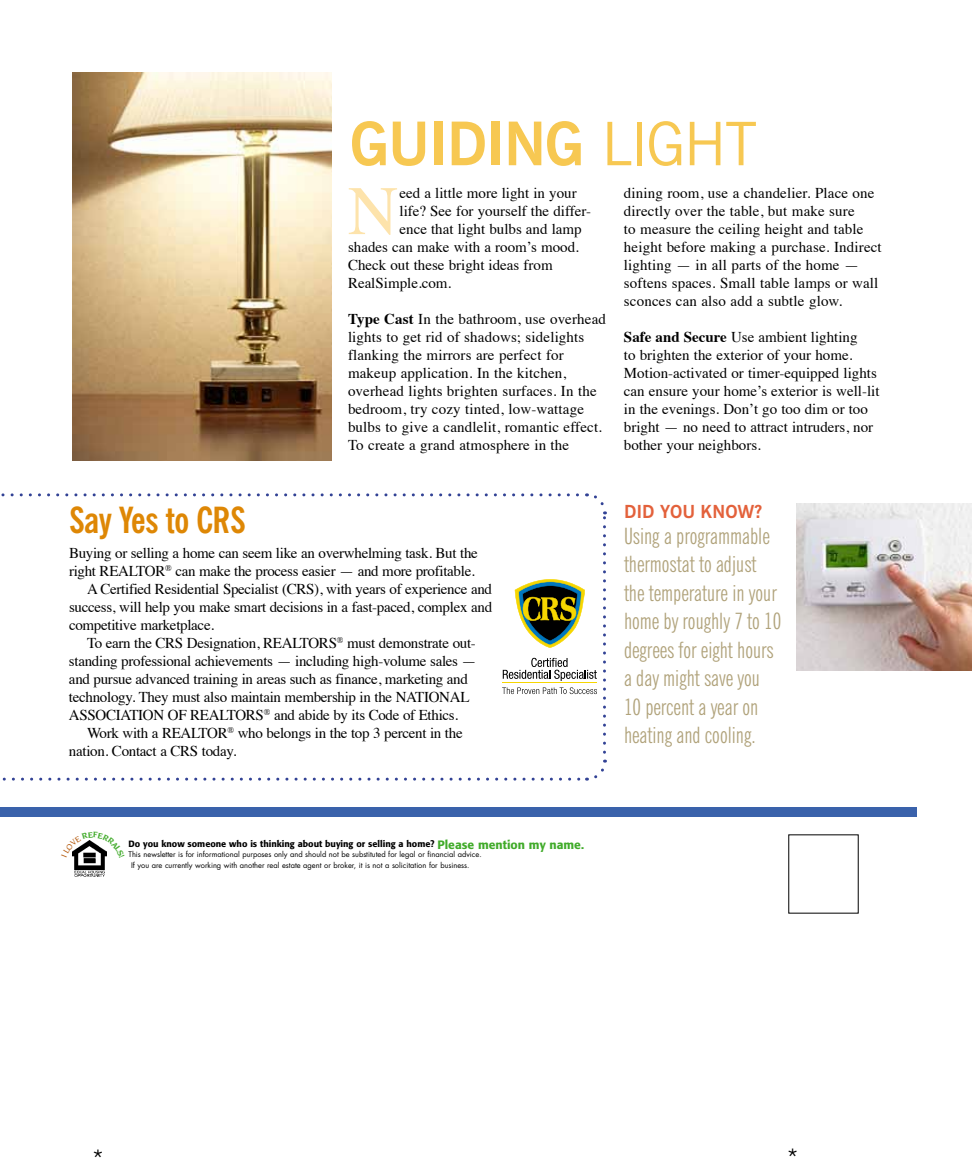
<style>
.page{position:relative;width:972px;height:1175px;background:#fff}
.page>*{position:absolute;margin:0;border:0;box-sizing:border-box;transform-origin:0 0}
.t1{font:69.45px "Times";color:#fde3ab}
.t2{font:700 60px "News Gothic BT";color:#f7c852}
.t3{font:60px "News Gothic BT";color:#f7c852}
.t4{font:700 condensed 36px "News Gothic BT";letter-spacing:-.015em;color:#de8705}
.t5{font:300 27px "Helvetica";color:#000}
.t6{font:extra-condensed 22.5px/28.5px "News Gothic BT";color:#b0a27a}
.t7{font:700 18px "News Gothic BT";color:#e3613b}
.t8{font:15px/18px "Times";color:#000}
.t9{font:15px "Times";letter-spacing:-.02em;color:#000}
.t10{font:500 9px "Formata";color:#000}
.t11{font:7.5px/10.5px "Futura";color:#000}
.s1{font-weight:700}
.s2{font-size:12px;color:#41ab2a}
</style>
<div class="page">
<svg style="left:2px;top:759px;width:605px;height:22px"></svg>
<img style="left:74px;top:858px;width:31px;height:18px">
<div style="left:0;top:807px;width:916px;height:10px;background:#3a62ab"></div>
<svg style="left:1px;top:493px;width:605px;height:259px"></svg>
<img style="left:797px;top:504px;width:175px;height:166px">
<img style="left:72px;top:72px;width:259px;height:389px">
<svg style="left:72px;top:840px;width:35px;height:18px"></svg>
<h2 class="t2" style="left:350px;top:107px;width:71px">Guiding</h2>
<h2 class="t3" style="left:601px;top:107px;width:155px">Light</h2>
<h1 class="t1" style="left:348px;top:146px;width:52px">N</h1>
<p class="t8" style="left:400px;top:183px;width:179px">eed a little more light in your</p>
<p class="t8" style="left:624px;top:183px;width:259px">dining room, use a chandelier. Place one directly over the table, but make sure<br>to measure the ceiling height and table height before making a purchase. Indirect lighting — in all parts of the home — softens spaces. Small table lamps or wall sconces can also add a subtle glow.</p>
<p class="t8" style="left:624px;top:327px;width:257px"><span class="s1">Safe and Secure</span> Use ambient lighting<br>to brighten the exterior of your home.<br>Motion-activated or timer-equipped lights can ensure your home’s exterior is well-lit in the evenings. Don’t go too dim or too bright — no need to attract intruders, nor bother your neighbors.</p>
<p class="t8" style="left:400px;top:201px;width:193px">life? See for yourself the differ-</p>
<p class="t8" style="left:400px;top:219px;width:184px">ence that light bulbs and lamp</p>
<p class="t8" style="left:348px;top:237px;width:232px">shades can make with a room’s mood.</p>
<p class="t8" style="left:348px;top:255px;width:206px">Check out these bright ideas from</p>
<p class="t8" style="left:348px;top:273px;width:105px">RealSimple.com.</p>
<p class="t8" style="left:348px;top:309px;width:260px"><span class="s1">Type Cast</span> In the bathroom, use overhead lights to get rid of shadows; sidelights flanking the mirrors are perfect for makeup application. In the kitchen, overhead lights brighten surfaces. In the bedroom, try cozy tinted, low-wattage bulbs to give a candlelit, romantic effect.<br>To create a grand atmosphere in the</p>
<h3 class="t4" style="left:69px;top:498px;width:178px">Say Yes to CRS</h3>
<p class="t9" style="left:69px;top:539px;width:410px">Buying or selling a home can seem like an overwhelming task. But the</p>
<p class="t9" style="left:69px;top:557px;width:407px">right REALTOR<sup>®</sup> can make the process easier — and more profitable.</p>
<p class="t9" style="left:87px;top:575px;width:407px">A Certified Residential Specialist (CRS), with years of experience and</p>
<p class="t9" style="left:69px;top:593px;width:425px">success, will help you make smart decisions in a fast-paced, complex and</p>
<p class="t9" style="left:69px;top:611px;width:147px">competitive marketplace.</p>
<p class="t9" style="left:87px;top:629px;width:390px">To earn the CRS Designation, REALTORS<sup>®</sup> must demonstrate out-</p>
<p class="t9" style="left:69px;top:647px;width:409px">standing professional achievements — including high-volume sales —</p>
<p class="t9" style="left:69px;top:665px;width:400px">and pursue advanced training in areas such as finance, marketing and</p>
<p class="t9" style="left:69px;top:683px;width:402px">technology. They must also maintain membership in the NATIONAL</p>
<p class="t9" style="left:69px;top:701px;width:391px">ASSOCIATION OF REALTORS<sup>®</sup> and abide by its Code of Ethics.</p>
<p class="t9" style="left:87px;top:719px;width:377px">Work with a REALTOR<sup>®</sup> who belongs in the top 3 percent in the</p>
<p class="t9" style="left:69px;top:737px;width:169px">nation. Contact a CRS today.</p>
<p class="t10" style="left:129px;top:838px;width:457px">Do you know someone who is thinking about buying or selling a home? <span class="s2">Please mention my name.</span></p>
<p class="t11" style="left:131px;top:849px;width:352px;text-indent:-3px">This newsletter is for informational purposes only and should not be substituted for legal or financial advice.<br>If you are currently working with another real estate agent or broker, it is not a solicitation for business.</p>
<p class="t7" style="left:624px;top:501px;width:140px">DID YOU KNOW?</p>
<h3 class="t6" style="left:624px;top:521px;width:159px">Using a programmable thermostat to adjust the temperature in your home by roughly 7 to 10 degrees for eight hours a day might save you<br>10 percent a year on heating and cooling.</h3>
<h3 class="t5" style="left:93px;top:1142px;width:12px">*</h3>
<h3 class="t5" style="left:787px;top:1141px;width:12px">*</h3>
</div>
